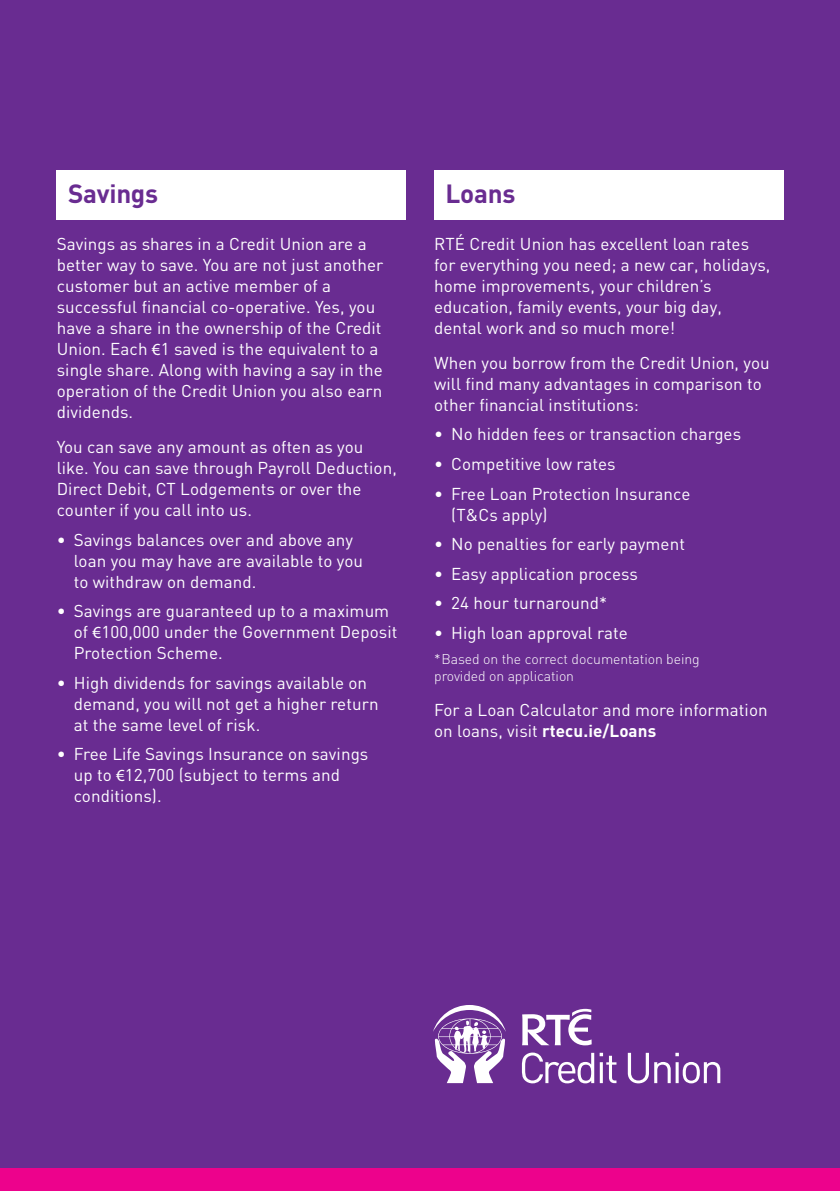
<style>
.page{position:relative;width:840px;height:1191px;background:#fff}
.page>*{position:absolute;margin:0;border:0;box-sizing:border-box;transform-origin:0 0}
.t1{font:700 26px "DIN";letter-spacing:-.01em;color:#692c91}
.t2{font:17px/21px "DIN";letter-spacing:.005em;color:#fff}
.t3{font:300 14px/17px "DIN";letter-spacing:-.005em;color:#fff}
.s1{font-family:"Myriad Pro"}
.s2{font-weight:700}
</style>
<div class="page">
<div style="left:0;top:0;width:839px;height:1191px;background:#692c91"></div>
<hr style="left:839px;top:0;width:1px;height:1191px;background:#692c91">
<div style="left:434px;top:170px;width:348px;height:50px;background:#fff"></div>
<div style="left:0;top:1168px;width:839px;height:23px;background:#ed028c"></div>
<div style="left:57px;top:170px;width:348px;height:50px;background:#fff"></div>
<svg style="left:521px;top:1052px;width:95px;height:31px"></svg>
<svg style="left:627px;top:1052px;width:93px;height:31px"></svg>
<svg style="left:522px;top:1008px;width:69px;height:37px"></svg>
<svg style="left:433px;top:1005px;width:72px;height:78px"></svg>
<p class="t1" style="left:68px;top:177px;width:92px">Savings</p>
<p class="t2" style="left:57px;top:233px;width:328px">Savings as shares in a Credit Union are a better way to save. You are not just another customer but an active member of a successful financial co-operative. Yes, you have a share in the ownership of the Credit Union. Each <span class="s1">€</span>1 saved is the equivalent to a single share. Along with having a say in the operation of the Credit Union you also earn dividends.</p>
<p class="t2" style="left:57px;top:436px;width:341px">You can save any amount as often as you like. You can save through Payroll Deduction, Direct Debit, CT Lodgements or over the counter if you call into us.</p>
<p class="t2" style="left:74px;top:528px;width:290px;text-indent:-17px">• Savings balances over and above any loan you may have are available to you to withdraw on demand.</p>
<p class="t2" style="left:74px;top:600px;width:325px;text-indent:-17px">• Savings are guaranteed up to a maximum of <span class="s1">€</span>100,000 under the Government Deposit<br>Protection Scheme.</p>
<p class="t2" style="left:74px;top:671px;width:306px;text-indent:-17px">• High dividends for savings available on demand, you will not get a higher return at the same level of risk.</p>
<p class="t2" style="left:74px;top:743px;width:296px;text-indent:-17px">• Free Life Savings Insurance on savings up to <span class="s1">€</span>12,700 (subject to terms and conditions).</p>
<p class="t1" style="left:445px;top:177px;width:71px">Loans</p>
<p class="t2" style="left:434px;top:233px;width:337px">RTÉ Credit Union has excellent loan rates for everything you need; a new car, holidays, home improvements, your children’s education, family events, your big day, dental work and so much more!</p>
<p class="t2" style="left:434px;top:352px;width:337px">When you borrow from the Credit Union, you will find many advantages in comparison to other financial institutions:</p>
<p class="t2" style="left:434px;top:423px;width:308px">• No hidden fees or transaction charges</p>
<p class="t2" style="left:434px;top:453px;width:183px">• Competitive low rates</p>
<p class="t2" style="left:451px;top:482px;width:240px;text-indent:-17px">• Free Loan Protection Insurance (T&amp;Cs apply)</p>
<p class="t2" style="left:434px;top:533px;width:252px">• No penalties for early payment</p>
<p class="t2" style="left:434px;top:562px;width:205px">• Easy application process</p>
<p class="t2" style="left:434px;top:592px;width:174px">• 24 hour turnaround*</p>
<p class="t2" style="left:434px;top:621px;width:195px">• High loan approval rate</p>
<p class="t3" style="left:434px;top:650px;width:267px">*Based on the correct documentation being provided on application</p>
<p class="t2" style="left:434px;top:699px;width:335px">For a Loan Calculator and more information on loans, visit <span class="s2">rtecu.ie/Loans</span></p>
</div>
